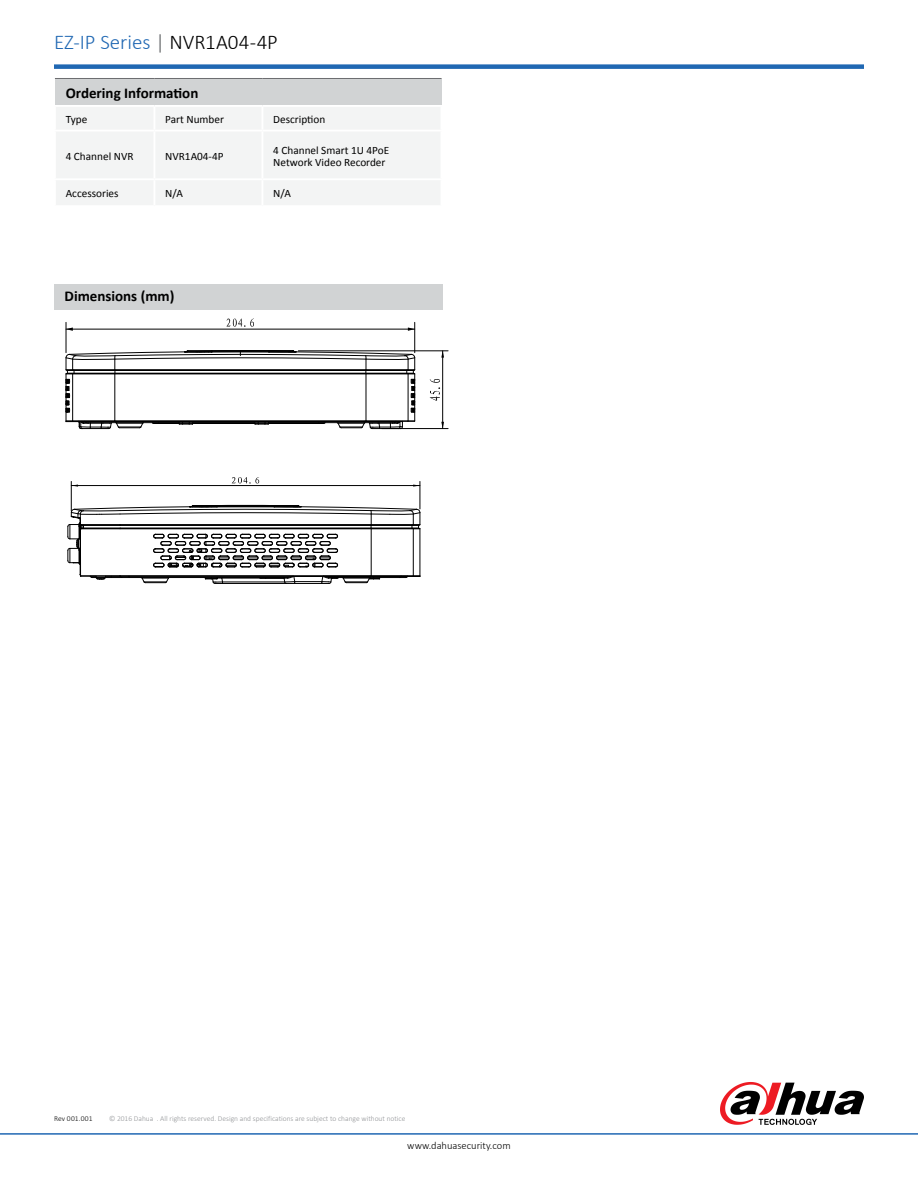
<style>
.page{position:relative;width:918px;height:1188px;background:#fff}
.page>*{position:absolute;margin:0;border:0;box-sizing:border-box;transform-origin:0 0}
.t1{font:300 21px "Calibri";color:#2068b3}
.t2{font:700 15px "Calibri";color:#000}
.t3{font:11.25px/12px "Calibri";color:#000}
.t4{font:300 10.5px "Calibri";color:#000}
.t5{font:300 7.5px "Calibri";color:#939598}
.t6{font:300 7.5px "Calibri";letter-spacing:.015em;color:#000}
.s1{color:#626466}
.s2{color:#000}
</style>
<div class="page">
<hr style="left:0;top:1133px;width:918px;height:2px;background:#2068b3">
<div style="left:54px;top:64px;width:810px;height:5px;background:#2068b3"></div>
<div style="left:55px;top:78px;width:386px;height:28px;background:#d1d3d4"></div>
<hr style="left:55px;top:78px;width:99px;height:1px;background:#6d6e71">
<hr style="left:154px;top:78px;width:108px;height:1px;background:#6d6e71">
<hr style="left:262px;top:78px;width:179px;height:1px;background:#6d6e71">
<hr style="left:54px;top:105px;width:100px;height:2px;background:#fff">
<hr style="left:154px;top:105px;width:108px;height:2px;background:#fff">
<hr style="left:262px;top:105px;width:180px;height:2px;background:#fff">
<div style="left:56px;top:107px;width:384px;height:98px;background:#f3f4f4"></div>
<hr style="left:54px;top:178px;width:100px;height:2px;background:#fff">
<svg style="left:720px;top:1082px;width:144px;height:43px"></svg>
<svg style="left:430px;top:379px;width:11px;height:22px"></svg>
<hr style="left:382px;top:428px;width:66px;height:1px;background:#000">
<hr style="left:298px;top:351px;width:150px;height:1px;background:#000">
<hr style="left:442px;top:351px;width:1px;height:78px;background:#000">
<svg style="left:441px;top:422px;width:3px;height:7px"></svg>
<svg style="left:441px;top:351px;width:3px;height:7px"></svg>
<svg style="left:227px;top:319px;width:27px;height:8px"></svg>
<hr style="left:414px;top:322px;width:1px;height:31px;background:#000">
<hr style="left:66px;top:322px;width:1px;height:31px;background:#000">
<hr style="left:66px;top:329px;width:349px;height:1px;background:#000">
<svg style="left:408px;top:327px;width:7px;height:4px"></svg>
<svg style="left:66px;top:327px;width:7px;height:4px"></svg>
<hr style="left:215px;top:583px;width:114px;height:1px;background:#000">
<hr style="left:223px;top:582px;width:62px;height:1px;background:#000">
<hr style="left:222px;top:578px;width:38px;height:1px;background:#000">
<hr style="left:105px;top:577px;width:182px;height:1px;background:#000">
<hr style="left:329px;top:577px;width:77px;height:1px;background:#000">
<hr style="left:81px;top:576px;width:339px;height:1px;background:#000">
<hr style="left:371px;top:529px;width:1px;height:47px;background:#000">
<hr style="left:413px;top:529px;width:1px;height:47px;background:#000">
<hr style="left:420px;top:529px;width:1px;height:47px;background:#000">
<svg style="left:141px;top:578px;width:28px;height:5px"></svg>
<svg style="left:90px;top:576px;width:20px;height:4px"></svg>
<hr style="left:80px;top:520px;width:1px;height:56px;background:#000">
<svg style="left:259px;top:576px;width:121px;height:8px"></svg>
<svg style="left:205px;top:578px;width:18px;height:6px"></svg>
<svg style="left:66px;top:350px;width:349px;height:79px"></svg>
<svg style="left:68px;top:477px;width:353px;height:91px"></svg>
<div style="left:54px;top:284px;width:388px;height:25px;background:#d1d3d4"></div>
<h1 class="t1" style="left:54px;top:29px;width:225px">EZ-IP Series <span class="s1">|</span> <span class="s2">NVR1A04-4P</span></h1>
<h2 class="t2" style="left:66px;top:84px;width:134px">Ordering Information</h2>
<p class="t3" style="left:66px;top:113px;width:23px">Type</p>
<p class="t3" style="left:165px;top:113px;width:60px">Part Number</p>
<p class="t3" style="left:273px;top:113px;width:54px">Description</p>
<p class="t3" style="left:66px;top:150px;width:69px">4 Channel NVR</p>
<p class="t3" style="left:165px;top:150px;width:60px">NVR1A04-4P</p>
<p class="t3" style="left:273px;top:144px;width:118px">4 Channel Smart 1U 4PoE<br>Network Video Recorder</p>
<p class="t3" style="left:66px;top:188px;width:54px">Accessories</p>
<p class="t3" style="left:165px;top:188px;width:19px">N/A</p>
<p class="t3" style="left:273px;top:188px;width:19px">N/A</p>
<h2 class="t2" style="left:65px;top:287px;width:111px">Dimensions (mm)</h2>
<p class="t6" style="left:54px;top:1113px;width:40px">Rev 001.001</p>
<p class="t5" style="left:109px;top:1113px;width:298px">© 2016 Dahua . All rights reserved. Design and specifications are subject to change without notice</p>
<p class="t4" style="left:407px;top:1139px;width:105px">www.dahuasecurity.com</p>
</div>
